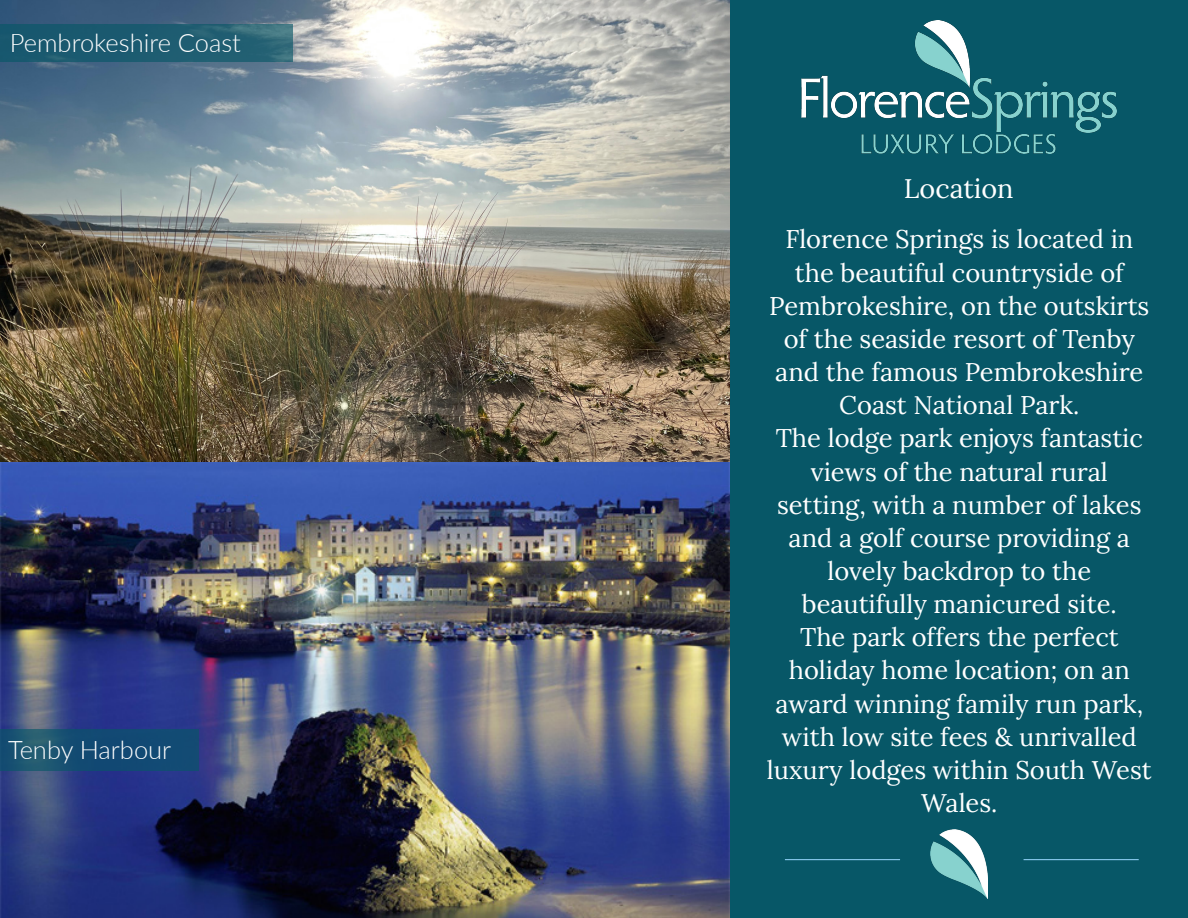
<style>
.page{position:relative;width:1188px;height:918px;background:#fff}
.page>*{position:absolute;margin:0;border:0;box-sizing:border-box;transform-origin:0 0}
.t1{font:27px "Lora";color:#fff}
.t2{font:25.5px/33.2px "Lora";color:#fff;text-align:center}
.t3{font:300 25.5px "Lato";color:#fff}
</style>
<div class="page">
<div style="left:729px;top:0;width:459px;height:918px;background:#075767"></div>
<img style="left:0;top:0;width:729px;height:918px">
<img style="left:801px;top:21px;width:315px;height:133px">
<img style="left:930px;top:829px;width:57px;height:69px">
<hr style="left:785px;top:859px;width:115px;height:1px;background:#99d8ff">
<hr style="left:1024px;top:859px;width:115px;height:1px;background:#99d8ff">
<svg style="left:0;top:25px;width:293px;height:37px;background:#205e72"></svg>
<svg style="left:0;top:729px;width:198px;height:42px;background:#154e72"></svg>
<p class="t3" style="left:10px;top:25px;width:233px">Pembrokeshire Coast</p>
<p class="t3" style="left:8px;top:731px;width:165px">Tenby Harbour</p>
<p class="t1" style="left:904px;top:168px;width:111px">Location</p>
<p class="t2" style="left:767px;top:221px;width:386px">Florence Springs is located in the beautiful countryside of<br>Pembrokeshire, on the outskirts of the seaside resort of Tenby and the famous Pembrokeshire<br>Coast National Park.<br>The lodge park enjoys fantastic views of the natural rural setting, with a number of lakes and a golf course providing a lovely backdrop to the beautifully manicured site.<br>The park offers the perfect holiday home location; on an award winning family run park, with low site fees &amp; unrivalled luxury lodges within South West<br>Wales.</p>
</div>
